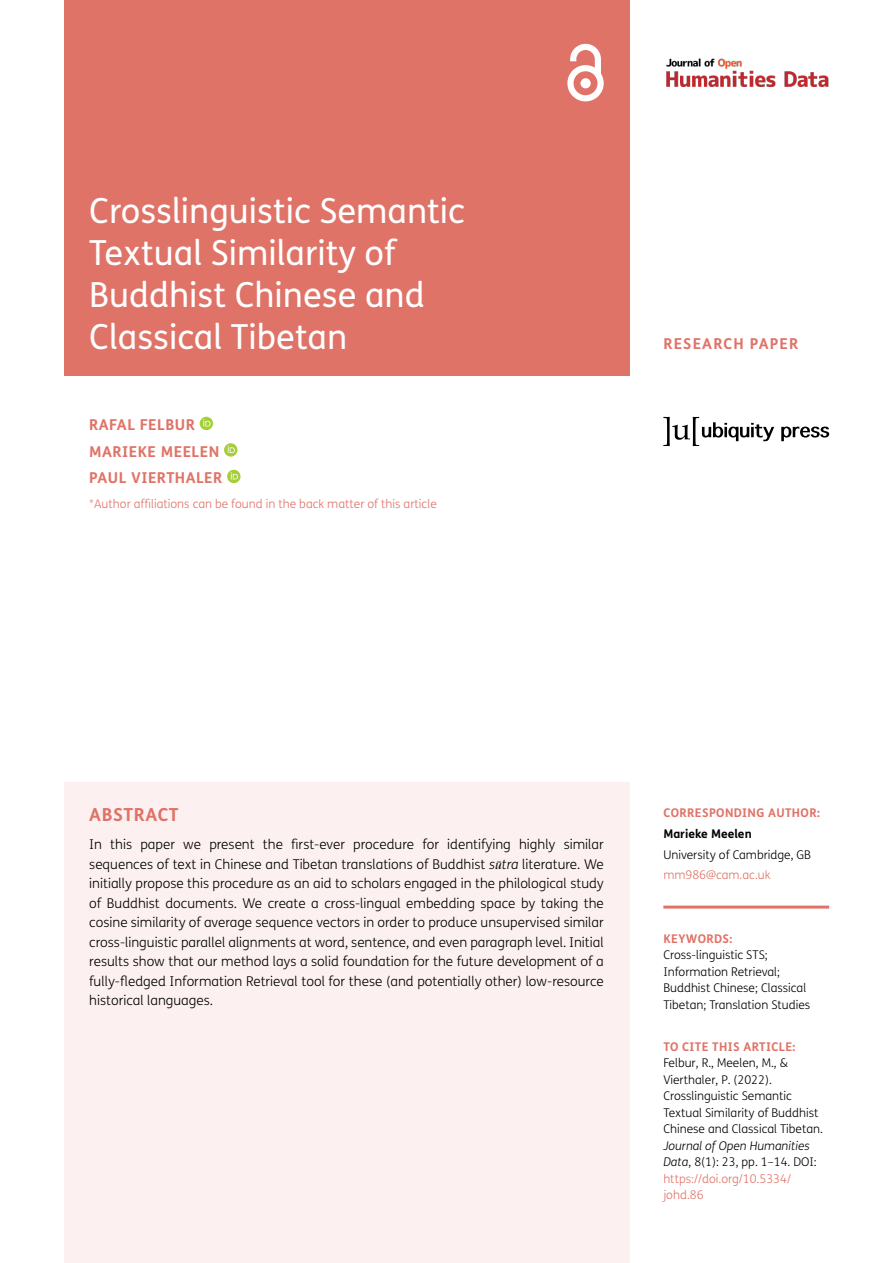
<style>
.page{position:relative;width:893px;height:1263px;background:#fff}
.page>*{position:absolute;margin:0;border:0;box-sizing:border-box;transform-origin:0 0}
.Article_Title{font:34.5px/42px "FS Me";color:#fff}
.t1{font:700 18px "FS Me";letter-spacing:.03em;color:#e07368}
.Cover_Authors{font:700 15px "FS Me";letter-spacing:.03em;color:#e07368}
.Cover_Authors-2{font:700 15px "FS Me";letter-spacing:.075em;color:#e07368}
.Abstract_Copy{font:300 13.5px/19.5px "FS Me";color:#000;text-align:justify}
.t2{font:300 12px/16.5px "FS Me";color:#000}
.t3{font:300 12px/16.5px "FS Me";color:#e07368}
.t4{font:700 12px "FS Me";letter-spacing:.03em;color:#e07368}
.t5{font:700 12px "FS Me";color:#000}
.s1{font-style:italic}
.s2{font-family:"STIX";font-weight:400;font-style:italic}
.s3{font-style:italic;color:#000}
.s4{color:#000}
</style>
<div class="page">
<div style="left:64px;top:0;width:565px;height:376px;background:#e07368"></div>
<svg style="left:567px;top:44px;width:37px;height:57px"></svg>
<svg style="left:781px;top:427px;width:48px;height:14px"></svg>
<svg style="left:663px;top:417px;width:111px;height:29px"></svg>
<img style="left:666px;top:58px;width:163px;height:29px">
<hr style="left:663px;top:905px;width:166px;height:3px;background:#e07368">
<div style="left:64px;top:782px;width:565px;height:481px;background:#fcf1f0"></div>
<svg style="left:200px;top:417px;width:13px;height:13px"></svg>
<svg style="left:203px;top:419px;width:8px;height:7px"></svg>
<svg style="left:224px;top:443px;width:13px;height:14px"></svg>
<svg style="left:228px;top:446px;width:7px;height:7px"></svg>
<svg style="left:227px;top:470px;width:14px;height:13px"></svg>
<svg style="left:231px;top:472px;width:7px;height:7px"></svg>
<h1 class="Article_Title" style="left:89px;top:190px;width:377px">Crosslinguistic Semantic<br>Textual Similarity of<br>Buddhist Chinese and<br>Classical Tibetan</h1>
<p class="Cover_Authors" style="left:89px;top:415px;width:107px">RAFAL FELBUR</p>
<p class="Cover_Authors" style="left:89px;top:442px;width:132px">MARIEKE MEELEN</p>
<p class="Cover_Authors" style="left:89px;top:468px;width:135px">PAUL VIERTHALER</p>
<p class="t3" style="left:89px;top:496px;width:349px">*Author affiliations can be found in the back matter of this article</p>
<p class="Cover_Authors-2" style="left:663px;top:334px;width:136px">RESEARCH PAPER</p>
<h1 class="t1" style="left:89px;top:804px;width:91px">ABSTRACT</h1>
<p class="Abstract_Copy" style="left:89px;top:835px;width:516px">In this paper we present the first-ever procedure for identifying highly similar sequences of text in Chinese and Tibetan translations of Buddhist <span class="s1">s</span><span class="s2">ū</span><span class="s1">tra</span> literature. We initially propose this procedure as an aid to scholars engaged in the philological study of Buddhist documents. We create a cross-lingual embedding space by taking the cosine similarity of average sequence vectors in order to produce unsupervised similar cross-linguistic parallel alignments at word, sentence, and even paragraph level. Initial results show that our method lays a solid foundation for the future development of a fully-fledged Information Retrieval tool for these (and potentially other) low-resource historical languages.</p>
<p class="t4" style="left:663px;top:805px;width:158px">CORRESPONDING AUTHOR:</p>
<p class="t5" style="left:663px;top:826px;width:90px">Marieke Meelen</p>
<p class="t2" style="left:663px;top:846px;width:149px">University of Cambridge, GB</p>
<p class="t3" style="left:663px;top:867px;width:109px">mm986@cam.ac.uk</p>
<p class="t4" style="left:663px;top:931px;width:71px">KEYWORDS:</p>
<p class="t2" style="left:663px;top:947px;width:148px">Cross-linguistic STS;<br>Information Retrieval;<br>Buddhist Chinese; Classical<br>Tibetan; Translation Studies</p>
<p class="t4" style="left:663px;top:1039px;width:133px">TO CITE THIS ARTICLE:</p>
<p class="t2" style="left:663px;top:1055px;width:161px">Felbur, R., Meelen, M., &amp;<br>Vierthaler, P. (2022).<br>Crosslinguistic Semantic<br>Textual Similarity of Buddhist<br>Chinese and Classical Tibetan.</p>
<p class="t3" style="left:663px;top:1137px;width:155px"><span class="s3">Journal of Open Humanities<br>Data</span><span class="s4">, 8(1): 23, pp. 1–14. DOI: </span>https://doi.org/10.5334/ johd.86</p>
</div>
